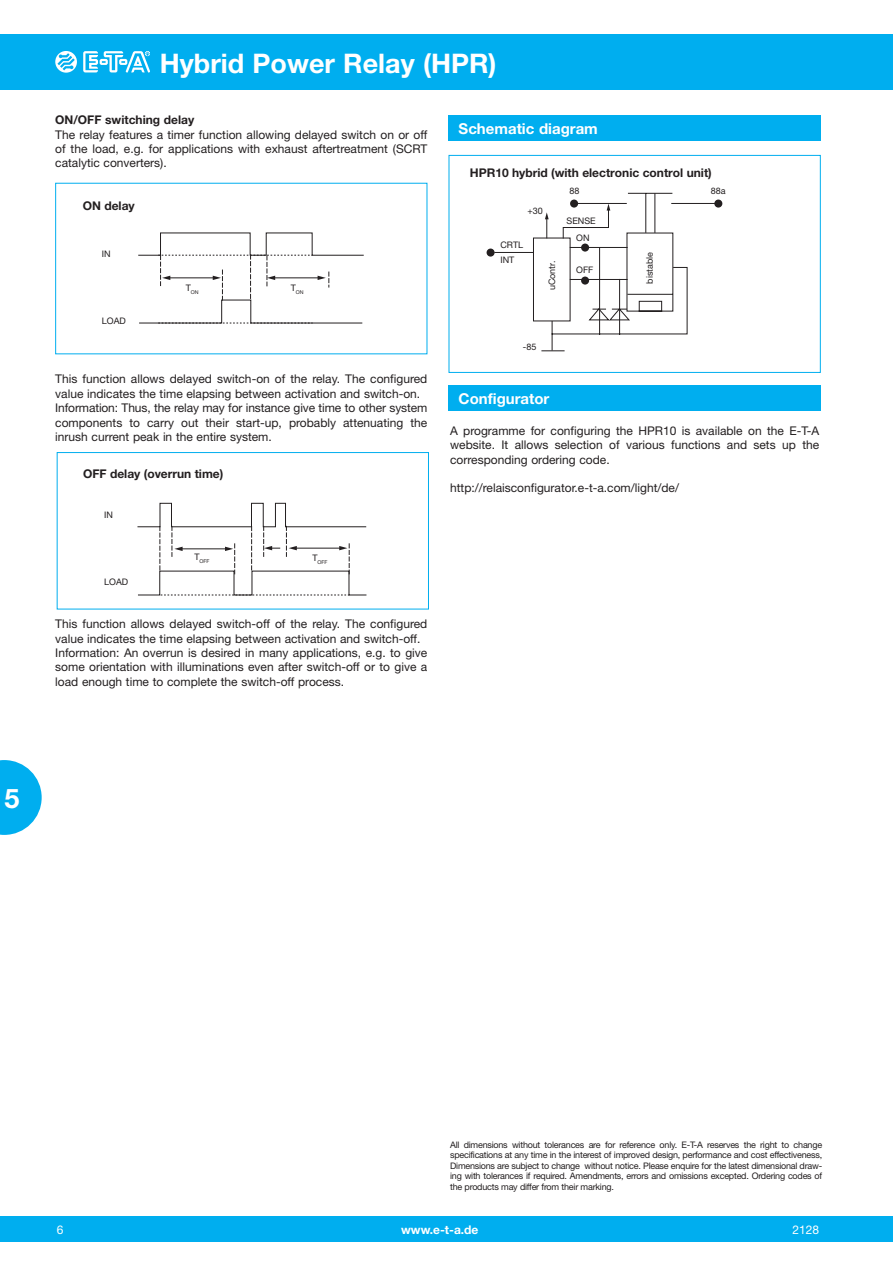
<style>
.page{position:relative;width:893px;height:1263px;background:#fff}
.page>*{position:absolute;margin:0;border:0;box-sizing:border-box;transform-origin:0 0}
.t1{font:700 27px "Helvetica Neue LT";color:#fff}
.t2{font:700 15px "Helvetica Neue LT";color:#fff}
.t3{font:12px/14.4px "Helvetica Neue LT";color:#231f20;text-align:justify}
.t4{font:700 12px "Helvetica Neue LT";color:#231f20}
.t5{font:700 12px "Helvetica Neue LT";color:#fff}
.t6{font:12px "Helvetica Neue LT";color:#fff}
.t7{font:9px/10.5px "Helvetica Neue LT";letter-spacing:-.025em;color:#231f20;text-align:justify}
.t8{font:9px "Helvetica Neue LT";color:#231f20}
.t9{font:5.25px "Helvetica Neue LT";color:#231f20}
</style>
<div class="page">
<div style="left:0;top:1216px;width:893px;height:26px;background:#00aeef"></div>
<div style="left:0;top:34px;width:893px;height:55px;background:#00aeef"></div>
<svg style="left:55px;top:51px;width:22px;height:22px"></svg>
<svg style="left:83px;top:51px;width:67px;height:21px"></svg>
<svg style="left:0;top:760px;width:42px;height:75px"></svg>
<div style="left:449px;top:386px;width:372px;height:25px;background:#00aeef"></div>
<div style="left:449px;top:115px;width:372px;height:26px;background:#00aeef"></div>
<div style="left:714px;top:200px;width:8px;height:8px;background:#231f20;border-radius:50%"></div>
<hr style="left:671px;top:203px;width:49px;height:1px;background:#231f20">
<div style="left:487px;top:249px;width:8px;height:8px;background:#231f20;border-radius:50%"></div>
<hr style="left:494px;top:252px;width:39px;height:1px;background:#231f20">
<svg style="left:533px;top:193px;width:155px;height:158px"></svg>
<div style="left:449px;top:155px;width:372px;height:218px;border:1px solid #00aeef"></div>
<svg style="left:137px;top:502px;width:229px;height:94px"></svg>
<div style="left:57px;top:452px;width:372px;height:157px;border:1px solid #00aeef"></div>
<svg style="left:138px;top:232px;width:226px;height:92px"></svg>
<h1 class="t1" style="left:160px;top:46px;width:338px">Hybrid Power Relay (HPR)</h1>
<p class="t4" style="left:55px;top:112px;width:141px">ON/OFF switching delay</p>
<p class="t3" style="left:55px;top:127px;width:374px">The relay features a timer function allowing delayed switch on or off of the load, e.g. for applications with exhaust aftertreatment (SCRT catalytic converters).</p>
<p class="t4" style="left:83px;top:199px;width:53px">ON delay</p>
<p class="t7" style="left:102px;top:248px;width:10px">IN</p>
<p class="t7" style="left:102px;top:315px;width:26px">LOAD</p>
<p class="t9" style="left:186px;top:289px;width:14px"><sup>T</sup>ON</p>
<p class="t9" style="left:291px;top:289px;width:14px"><sup>T</sup>ON</p>
<p class="t3" style="left:55px;top:372px;width:374px;text-align:left">This function allows delayed switch-on of the relay. The configured value indicates the time elapsing between activation and switch-on.<br>Information: Thus, the relay may for instance give time to other system components to carry out their start-up, probably attenuating the inrush current peak in the entire system.</p>
<p class="t4" style="left:83px;top:467px;width:142px">OFF delay (overrun time)</p>
<p class="t7" style="left:104px;top:509px;width:10px">IN</p>
<p class="t9" style="left:194px;top:558px;width:17px"><sup>T</sup>OFF</p>
<p class="t9" style="left:312px;top:559px;width:17px"><sup>T</sup>OFF</p>
<p class="t7" style="left:104px;top:576px;width:26px">LOAD</p>
<p class="t3" style="left:55px;top:617px;width:374px;text-align:left">This function allows delayed switch-off of the relay. The configured value indicates the time elapsing between activation and switch-off.<br>Information: An overrun is desired in many applications, e.g. to give some orientation with illuminations even after switch-off or to give a load enough time to complete the switch-off process.</p>
<p class="t2" style="left:459px;top:119px;width:141px">Schematic diagram</p>
<p class="t4" style="left:470px;top:165px;width:243px">HPR10 hybrid (with electronic control unit)</p>
<p class="t7" style="left:569px;top:185px;width:12px">88</p>
<p class="t7" style="left:527px;top:205px;width:17px">+30</p>
<p class="t7" style="left:576px;top:232px;width:15px">ON</p>
<p class="t7" style="left:576px;top:264px;width:19px">OFF</p>
<p class="t7" style="left:711px;top:186px;width:16px">88a</p>
<p class="t7" style="left:566px;top:216px;width:31px">SENSE</p>
<p class="t7" style="left:500px;top:239px;width:24px">CRTL</p>
<p class="t7" style="left:546px;top:290px;width:32px;rotate:-90deg">uContr.</p>
<p class="t8" style="left:644px;top:284px;width:33px;rotate:-90deg">bistable</p>
<p class="t7" style="left:500px;top:255px;width:15px">INT</p>
<p class="t7" style="left:523px;top:342px;width:15px">-85</p>
<p class="t2" style="left:459px;top:389px;width:92px">Configurator</p>
<p class="t3" style="left:450px;top:423px;width:371px">A programme for configuring the HPR10 is available on the E-T-A website. It allows selection of various functions and sets up the corresponding ordering code.</p>
<p class="t3" style="left:450px;top:481px;width:230px">http://relaisconfigurator.e-t-a.com/light/de/</p>
<h1 class="t1" style="left:4px;top:782px;width:17px">5</h1>
<p class="t7" style="left:450px;top:1139px;width:374px">All dimensions without tolerances are for reference only. E-T-A reserves the right to change specifications at any time in the interest of improved design, performance and cost effectiveness, Dimensions are subject to change without notice. Please enquire for the latest dimensional draw&shy;ing with tolerances if required. Amendments, errors and omissions excepted. Ordering codes of the products may differ from their marking.</p>
<p class="t6" style="left:57px;top:1222px;width:8px">6</p>
<p class="t5" style="left:401px;top:1222px;width:79px">www.e-t-a.de</p>
<p class="t6" style="left:792px;top:1222px;width:28px">2128</p>
</div>
